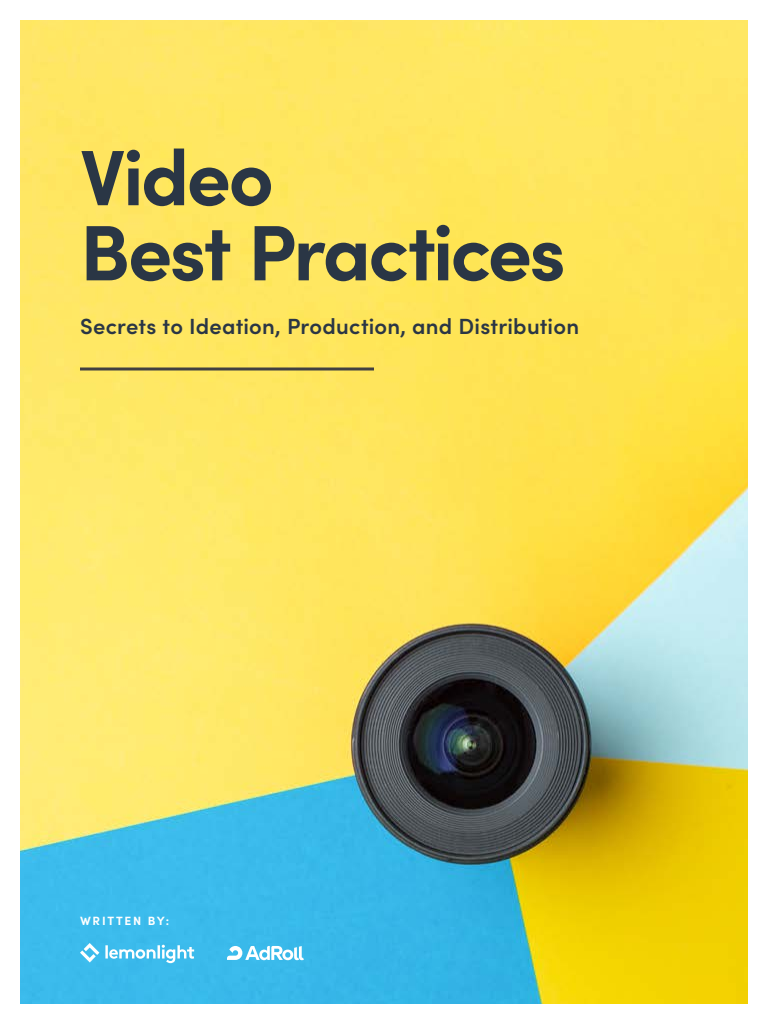
<style>
.page{position:relative;width:768px;height:1024px;background:#fff}
.page>*{position:absolute;margin:0;border:0;box-sizing:border-box;transform-origin:0 0}
.t1{font:700 78.6px/75.1px "Sofia Pro";letter-spacing:-.035em;color:#2a3645}
.t2{font:600 22px "Sofia Pro";letter-spacing:.01em;color:#2a3645}
.t3{font:700 12px "Sofia Pro";letter-spacing:.145em;color:#fff}
</style>
<div class="page">
<img style="left:21px;top:21px;width:726px;height:982px">
<svg style="left:80px;top:943px;width:114px;height:20px"></svg>
<svg style="left:227px;top:946px;width:77px;height:14px"></svg>
<hr style="left:80px;top:368px;width:294px;height:2px;background:#414042">
<h1 class="t1" style="left:80px;top:134px;width:487px">Video<br>Best Practices</h1>
<p class="t2" style="left:80px;top:309px;width:501px">Secrets to Ideation, Production, and Distribution</p>
<p class="t3" style="left:80px;top:912px;width:91px">WRITTEN BY:</p>
</div>
